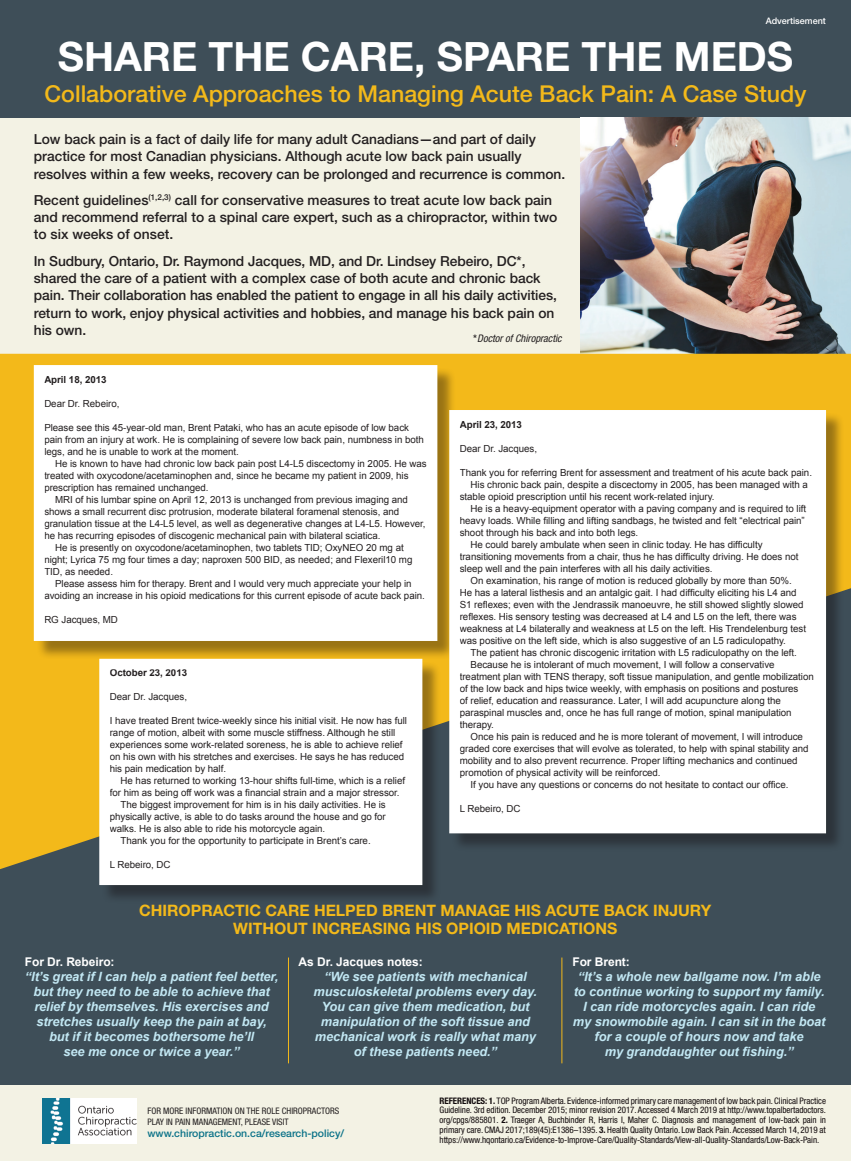
<style>
.page{position:relative;width:851px;height:1161px;background:#fff}
.page>*{position:absolute;margin:0;border:0;box-sizing:border-box;transform-origin:0 0}
.t1{font:700 40.5px "Helvetica Neue LT Std";color:#fff}
.t2{font:500 23.25px "Helvetica Neue LT Std";color:#f3b91a}
.t3{font:700 15.75px/18px "Helvetica Neue LT Std";color:#f3b91a;text-align:center}
.t4{font:500 13.8px/17.2px "Helvetica Neue LT Std";color:#231f20}
.t5{font:italic 700 12.75px/15px "Arial";letter-spacing:-.005em;color:#c2e7f3;text-align:center}
.t6{font:700 12px "Arial";letter-spacing:-.005em;color:#fff}
.t7{font:500 10.5px "Helvetica Neue LT Std";color:#0b7288}
.t8{font:italic condensed 10.5px "Helvetica Neue LT Std";color:#231f20}
.t9{font:9.75px/12px "Arial";letter-spacing:-.005em;color:#231f20}
.t10{font:700 9.75px "Arial";letter-spacing:-.005em;color:#231f20}
.t11{font:condensed 9px/9.8px "Helvetica Neue LT Std";letter-spacing:-.005em;color:#110a0c;text-align:justify}
.t12{font:condensed 9px/10.1px "Helvetica Neue LT Std";color:#231f20}
.t13{font:500 9px "Helvetica Neue LT Std";color:#fff}
.s1{font-weight:500;font-style:normal}
.s2{font-weight:700}
</style>
<div class="page">
<div style="left:0;top:0;width:850px;height:378px;background:#f3f2e4"></div>
<div style="left:0;top:1069px;width:850px;height:92px;background:#f3f2e4"></div>
<div style="left:0;top:0;width:850px;height:117px;background:#3e4e58"></div>
<div style="left:0;top:557px;width:850px;height:528px;background:#3e4e58"></div>
<img style="left:580px;top:117px;width:270px;height:237px">
<svg style="left:0;top:354px;width:850px;height:515px;fill:#f3b91a"></svg>
<div style="left:36px;top:367px;width:420px;height:292px;background:#110a0c;opacity:.4"></div>
<svg style="left:29px;top:360px;width:413px;height:286px"></svg>
<div style="left:102px;top:661px;width:339px;height:243px;background:#110a0c;opacity:.4"></div>
<div style="left:451px;top:412px;width:393px;height:440px;background:#110a0c;opacity:.4"></div>
<svg style="left:94px;top:654px;width:333px;height:236px;background:#f6f5f0"></svg>
<div style="left:444px;top:405px;width:387px;height:434px;background:#fff"></div>
<hr style="left:288px;top:958px;width:1px;height:105px;background:#f3b91a">
<hr style="left:561px;top:958px;width:1px;height:105px;background:#f3b91a">
<img style="left:42px;top:1098px;width:94px;height:45px">
<p class="t13" style="left:765px;top:16px;width:62px">Advertisement</p>
<h1 class="t1" style="left:58px;top:31px;width:737px">SHARE THE CARE, SPARE THE MEDS</h1>
<h2 class="t2" style="left:44px;top:80px;width:763px">Collaborative Approaches to Managing Acute Back Pain: A Case Study</h2>
<p class="t4" style="left:34px;top:130px;width:533px">Low back pain is a fact of daily life for many adult Canadians—and part of daily practice for most Canadian physicians. Although acute low back pain usually resolves within a few weeks, recovery can be prolonged and recurrence is common.</p>
<p class="t4" style="left:34px;top:191px;width:525px">Recent guidelines<sup>(1,2,3)</sup> call for conservative measures to treat acute low back pain and recommend referral to a spinal care expert, such as a chiropractor, within two to six weeks of onset.</p>
<p class="t4" style="left:34px;top:252px;width:524px">In Sudbury, Ontario, Dr. Raymond Jacques, MD, and Dr. Lindsey Rebeiro, DC*, shared the care of a patient with a complex case of both acute and chronic back pain. Their collaboration has enabled the patient to engage in all his daily activities, return to work, enjoy physical activities and hobbies, and manage his back pain on his own.</p>
<p class="t8" style="left:473px;top:332px;width:90px"><span class="s1">*</span>Doctor of Chiropractic</p>
<p class="t10" style="left:44px;top:373px;width:64px">April 18, 2013</p>
<p class="t9" style="left:44px;top:397px;width:77px">Dear Dr. Rebeiro,</p>
<p class="t9" style="left:44px;top:421px;width:381px">Please see this 45-year-old man, Brent Pataki, who has an acute episode of low back pain from an injury at work. He is complaining of severe low back pain, numbness in both legs, and he is unable to work at the moment.</p>
<p class="t9" style="left:44px;top:457px;width:384px;text-indent:11px">He is known to have had chronic low back pain post L4-L5 discectomy in 2005. He was treated with oxycodone/acetaminophen and, since he became my patient in 2009, his prescription has remained unchanged.</p>
<p class="t9" style="left:44px;top:493px;width:383px;text-indent:11px">MRI of his lumbar spine on April 12, 2013 is unchanged from previous imaging and shows a small recurrent disc protrusion, moderate bilateral foramenal stenosis, and granulation tissue at the L4-L5 level, as well as degenerative changes at L4-L5. However, he has recurring episodes of discogenic mechanical pain with bilateral sciatica.</p>
<p class="t9" style="left:44px;top:541px;width:369px;text-indent:11px">He is presently on oxycodone/acetaminophen, two tablets TID; OxyNEO 20 mg at night; Lyrica 75 mg four times a day; naproxen 500 BID, as needed; and Flexeril10 mg<br>TID, as needed.</p>
<p class="t9" style="left:44px;top:577px;width:382px;text-align:center">Please assess him for therapy. Brent and I would very much appreciate your help in avoiding an increase in his opioid medications for this current episode of acute back pain.</p>
<p class="t9" style="left:44px;top:613px;width:75px">RG Jacques, MD</p>
<p class="t10" style="left:460px;top:418px;width:64px">April 23, 2013</p>
<p class="t9" style="left:460px;top:442px;width:79px">Dear Dr. Jacques,</p>
<p class="t9" style="left:460px;top:466px;width:354px">Thank you for referring Brent for assessment and treatment of his acute back pain.</p>
<p class="t9" style="left:460px;top:478px;width:350px;text-indent:11px">His chronic back pain, despite a discectomy in 2005, has been managed with a stable opioid prescription until his recent work-related injury.</p>
<p class="t9" style="left:460px;top:502px;width:348px;text-indent:11px">He is a heavy-equipment operator with a paving company and is required to lift heavy loads. While filling and lifting sandbags, he twisted and felt “electrical pain” shoot through his back and into both legs.</p>
<p class="t9" style="left:460px;top:538px;width:340px;text-indent:11px">He could barely ambulate when seen in clinic today. He has difficulty transitioning movements from a chair, thus he has difficulty driving. He does not sleep well and the pain interferes with all his daily activities.</p>
<p class="t9" style="left:460px;top:574px;width:348px;text-indent:11px">On examination, his range of motion is reduced globally by more than 50%.<br>He has a lateral listhesis and an antalgic gait. I had difficulty eliciting his L4 and S1 reflexes; even with the Jendrassik manoeuvre, he still showed slightly slowed reflexes. His sensory testing was decreased at L4 and L5 on the left, there was weakness at L4 bilaterally and weakness at L5 on the left. His Trendelenburg test was positive on the left side, which is also suggestive of an L5 radiculopathy.</p>
<p class="t9" style="left:470px;top:646px;width:328px">The patient has chronic discogenic irritation with L5 radiculopathy on the left.</p>
<p class="t9" style="left:460px;top:658px;width:355px;text-indent:11px">Because he is intolerant of much movement, I will follow a conservative treatment plan with TENS therapy, soft tissue manipulation, and gentle mobilization of the low back and hips twice weekly, with emphasis on positions and postures<br>of relief, education and reassurance. Later, I will add acupuncture along the paraspinal muscles and, once he has full range of motion, spinal manipulation therapy.</p>
<p class="t9" style="left:460px;top:730px;width:350px;text-indent:11px">Once his pain is reduced and he is more tolerant of movement, I will introduce graded core exercises that will evolve as tolerated, to help with spinal stability and mobility and to also prevent recurrence. Proper lifting mechanics and continued promotion of physical activity will be reinforced.</p>
<p class="t9" style="left:470px;top:778px;width:319px">If you have any questions or concerns do not hesitate to contact our office.</p>
<p class="t9" style="left:460px;top:802px;width:62px">L Rebeiro, DC</p>
<p class="t10" style="left:110px;top:666px;width:79px">October 23, 2013</p>
<p class="t9" style="left:110px;top:691px;width:79px">Dear Dr. Jacques,</p>
<p class="t9" style="left:110px;top:715px;width:299px">I have treated Brent twice-weekly since his initial visit. He now has full range of motion, albeit with some muscle stiffness. Although he still experiences some work-related soreness, he is able to achieve relief on his own with his stretches and exercises. He says he has reduced his pain medication by half.</p>
<p class="t9" style="left:110px;top:775px;width:297px;text-indent:11px">He has returned to working 13-hour shifts full-time, which is a relief for him as being off work was a financial strain and a major stressor.</p>
<p class="t9" style="left:110px;top:799px;width:277px;text-align:justify;text-indent:11px">The biggest improvement for him is in his daily activities. He is physically active, is able to do tasks around the house and go for walks. He is also able to ride his motorcycle again.</p>
<p class="t9" style="left:121px;top:835px;width:251px">Thank you for the opportunity to participate in Brent’s care.</p>
<p class="t9" style="left:110px;top:859px;width:62px">L Rebeiro, DC</p>
<h2 class="t3" style="left:139px;top:901px;width:573px">CHIROPRACTIC CARE HELPED BRENT MANAGE HIS ACUTE BACK INJURY<br>WITHOUT INCREASING HIS OPIOID MEDICATIONS</h2>
<p class="t6" style="left:25px;top:954px;width:91px">For Dr. Rebeiro:</p>
<p class="t5" style="left:25px;top:970px;width:255px">“It’s great if I can help a patient feel better, but they need to be able to achieve that relief by themselves. His exercises and stretches usually keep the pain at bay,<br>but if it becomes bothersome he’ll<br>see me once or twice a year.”</p>
<p class="t6" style="left:298px;top:954px;width:126px">As Dr. Jacques notes:</p>
<p class="t5" style="left:313px;top:970px;width:225px">“We see patients with mechanical musculoskeletal problems every day.<br>You can give them medication, but manipulation of the soft tissue and mechanical work is really what many of these patients need.”</p>
<p class="t6" style="left:572px;top:954px;width:59px">For Brent:</p>
<p class="t5" style="left:573px;top:970px;width:254px">“It’s a whole new ballgame now. I’m able to continue working to support my family.<br>I can ride motorcycles again. I can ride my snowmobile again. I can sit in the boat for a couple of hours now and take<br>my granddaughter out fishing.”</p>
<p class="t12" style="left:147px;top:1106px;width:193px">FOR MORE INFORMATION ON THE ROLE CHIROPRACTORS<br>PLAY IN PAIN MANAGEMENT, PLEASE VISIT</p>
<p class="t7" style="left:147px;top:1127px;width:198px">www.chiropractic.on.ca/research-policy/</p>
<p class="t11" style="left:439px;top:1096px;width:388px"><span class="s2">REFERENCES: 1.</span> TOP Program Alberta. Evidence-informed primary care management of low back pain. Clinical Practice</p>
<p class="t11" style="left:439px;top:1105px;width:388px">Guideline. 3rd edition. December 2015; minor revision 2017. Accessed 4 March 2019 at http://www.topalbertadoctors. org/cpgs/885801. <span class="s2">2.</span> Traeger A, Buchbinder R, Harris I, Maher C. Diagnosis and management of low-back pain in primary care. CMAJ 2017;189(45):E1386–1395. <span class="s2">3.</span> Health Quality Ontario. Low Back Pain. Accessed March 14, 2019 at https://www.hqontario.ca/Evidence-to-Improve-Care/Quality-Standards/View-all-Quality-Standards/Low-Back-Pain.</p>
</div>
